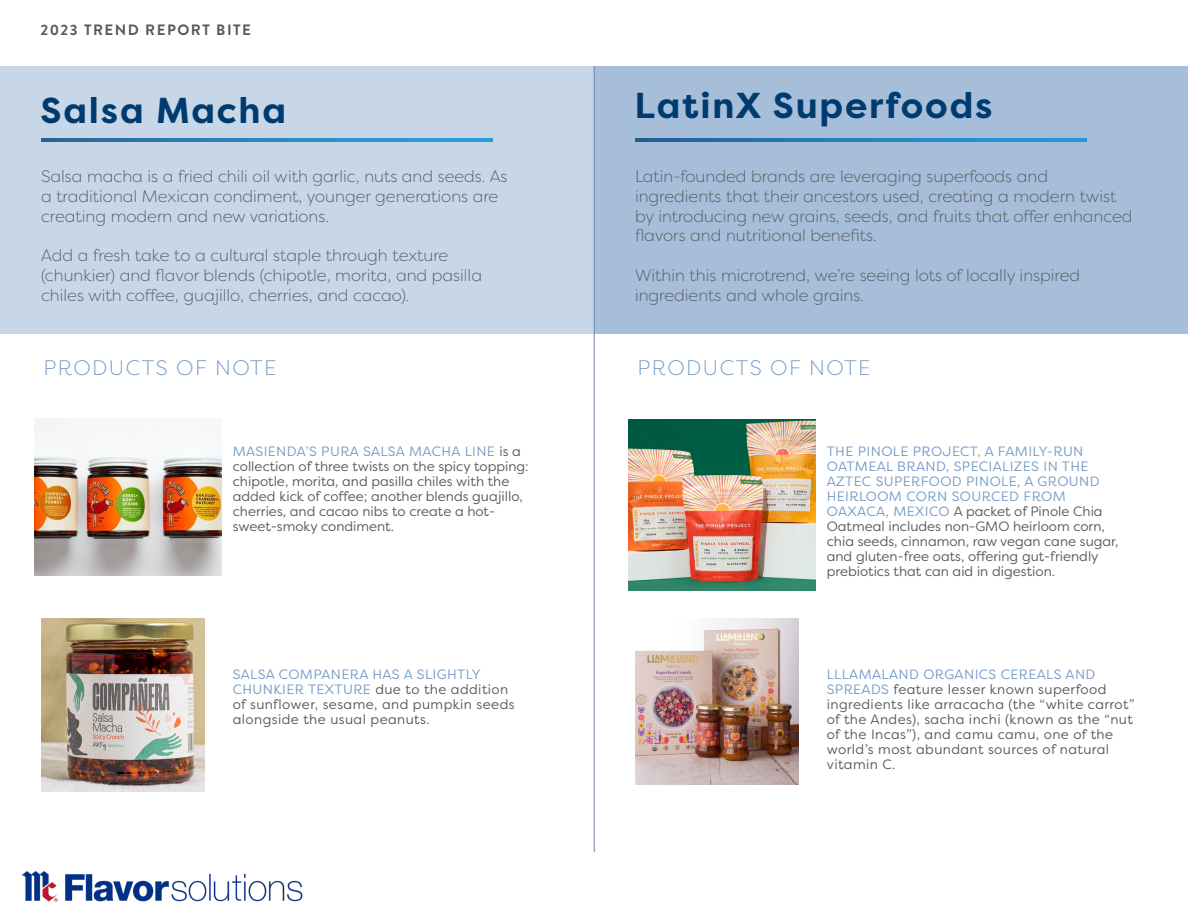
<style>
.page{position:relative;width:1188px;height:918px;background:#fff}
.page>*{position:absolute;margin:0;border:0;box-sizing:border-box;transform-origin:0 0}
.t1{font:700 36px "Filson Pro";letter-spacing:.05em;color:#003b70}
.t2{font:300 21px "Filson Pro";letter-spacing:.07em;color:#7299c6}
.t3{font:300 16.5px/19.8px "Filson Pro";color:#57585a}
.t4{font:700 15px "Brandon Grotesque";letter-spacing:.1em;color:#57585a}
.t5{font:13.5px/15px "Filson Pro";color:#57585a}
.t6{font:13.5px/15px "Filson Pro";letter-spacing:.025em;color:#57585a}
.s1{color:#7299c6}
</style>
<div class="page">
<img style="left:21px;top:871px;width:282px;height:31px">
<div style="left:0;top:66px;width:1188px;height:268px;background:#c8d7e8"></div>
<svg style="left:41px;top:138px;width:451px;height:3px"></svg>
<img style="left:35px;top:418px;width:186px;height:158px">
<img style="left:41px;top:619px;width:163px;height:173px">
<div style="left:594px;top:66px;width:594px;height:268px;background:#a6beda"></div>
<svg style="left:635px;top:138px;width:451px;height:3px"></svg>
<hr style="left:594px;top:66px;width:1px;height:786px;background:#6f80bf">
<img style="left:629px;top:419px;width:186px;height:172px">
<img style="left:635px;top:619px;width:163px;height:166px">
<p class="t4" style="left:40px;top:20px;width:212px">2023 TREND REPORT BITE</p>
<p class="t1" style="left:40px;top:88px;width:247px">Salsa Macha</p>
<p class="t1" style="left:634px;top:82px;width:360px">LatinX Superfoods</p>
<p class="t3" style="left:41px;top:166px;width:468px">Salsa macha is a fried chili oil with garlic, nuts and seeds. As a traditional Mexican condiment, younger generations are creating modern and new variations.</p>
<p class="t3" style="left:41px;top:245px;width:443px">Add a fresh take to a cultural staple through texture (chunkier) and flavor blends (chipotle, morita, and pasilla chiles with coffee, guajillo, cherries, and cacao).</p>
<p class="t3" style="left:635px;top:166px;width:499px">Latin-founded brands are leveraging superfoods and ingredients that their ancestors used, creating a modern twist by introducing new grains, seeds, and fruits that offer enhanced flavors and nutritional benefits.</p>
<p class="t3" style="left:635px;top:265px;width:447px">Within this microtrend, we’re seeing lots of locally inspired ingredients and whole grains.</p>
<p class="t2" style="left:44px;top:354px;width:235px">PRODUCTS OF NOTE</p>
<p class="t2" style="left:638px;top:354px;width:235px">PRODUCTS OF NOTE</p>
<p class="t5" style="left:233px;top:444px;width:297px"><span class="s1">MASIENDA’S PURA SALSA MACHA LINE</span> is a collection of three twists on the spicy topping: chipotle, morita, and pasilla chiles with the added kick of coffee; another blends guajillo, cherries, and cacao nibs to create a hot&shy;sweet-smoky condiment.</p>
<p class="t5" style="left:827px;top:444px;width:293px"><span class="s1">THE PINOLE PROJECT, A FAMILY-RUN OATMEAL BRAND, SPECIALIZES IN THE AZTEC SUPERFOOD PINOLE, A GROUND HEIRLOOM CORN SOURCED FROM OAXACA, MEXICO</span> A packet of Pinole Chia Oatmeal includes non-GMO heirloom corn, chia seeds, cinnamon, raw vegan cane sugar, and gluten-free oats, offering gut-friendly prebiotics that can aid in digestion.</p>
<p class="t6" style="left:233px;top:666px;width:283px"><span class="s1">SALSA COMPANERA HAS A SLIGHTLY CHUNKIER TEXTURE</span> due to the addition of sunflower, sesame, and pumpkin seeds alongside the usual peanuts.</p>
<p class="t6" style="left:827px;top:666px;width:309px"><span class="s1">LLLAMALAND ORGANICS CEREALS AND SPREADS</span> feature lesser known superfood ingredients like arracacha (the “white carrot” of the Andes), sacha inchi (known as the “nut of the Incas”), and camu camu, one of the world’s most abundant sources of natural vitamin C.</p>
</div>
